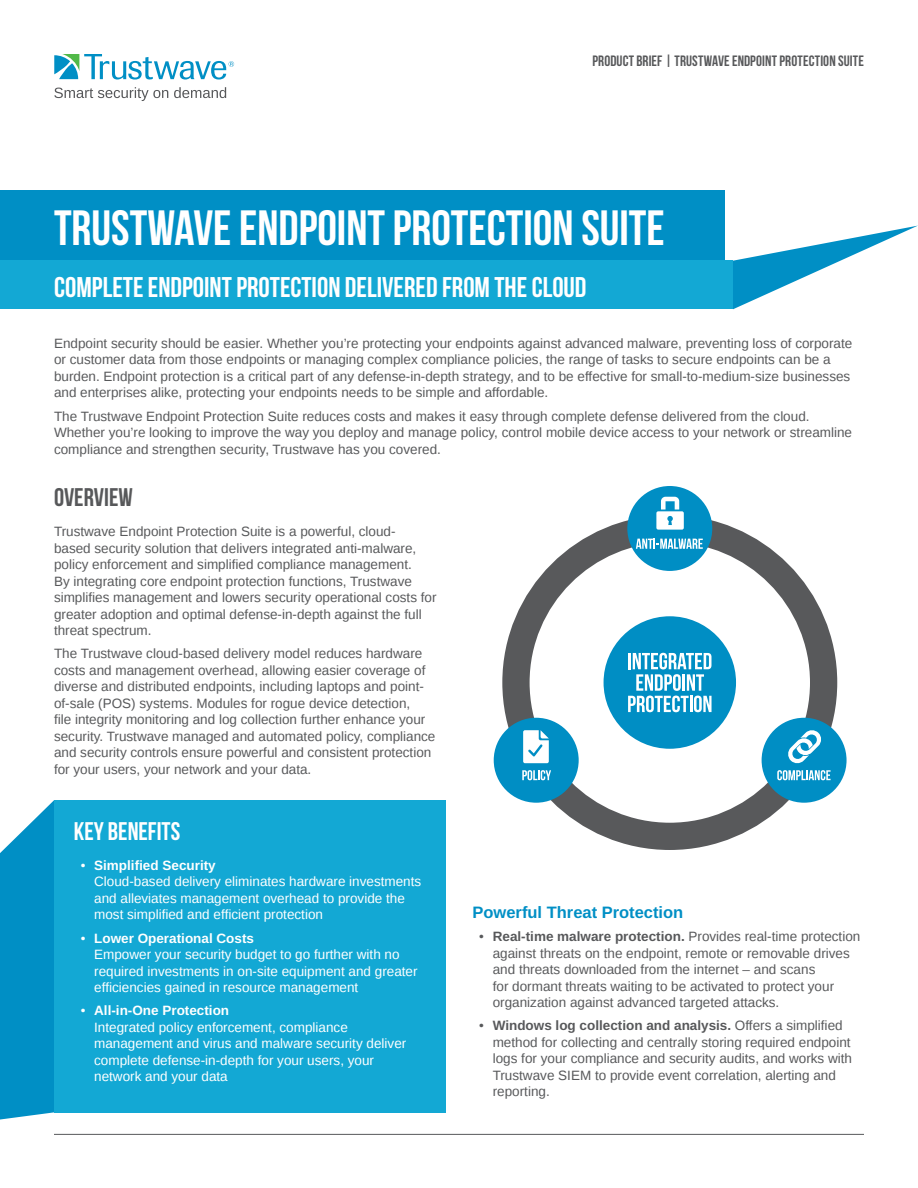
<style>
.page{position:relative;width:918px;height:1188px;background:#fff}
.page>*{position:absolute;margin:0;border:0;box-sizing:border-box;transform-origin:0 0}
.t1{font:49.5px "Bebas Neue";color:#fff}
.TOC_Headline{font:28.5px "Bebas Neue";color:#fff}
.Level_1_Heading{font:25.5px "Bebas Neue";color:#fff}
.Level_1_Heading-2{font:25.5px "Bebas Neue";color:#57585a}
.Level_2_Heading{font:700 16.5px "Liberation Sans";color:#008fc5}
.Eyebrow_Title{font:15px "Bebas Neue";letter-spacing:.005em;color:#57585a}
.Body_copy{font:13.5px/16.5px "Liberation Sans";color:#58595b}
.t2{font:13.5px/16.5px "Liberation Sans";color:#fff}
.s1{font-weight:700}
.s2{font-weight:700;color:#57585a}
</style>
<div class="page">
<hr style="left:54px;top:1134px;width:810px;height:1px;background:#57585a">
<svg style="left:54px;top:54px;width:180px;height:26px"></svg>
<svg style="left:54px;top:87px;width:114px;height:14px"></svg>
<svg style="left:174px;top:87px;width:52px;height:11px"></svg>
<div style="left:0;top:190px;width:724px;height:71px;background:#008fc5"></div>
<svg style="left:733px;top:226px;width:184px;height:83px"></svg>
<div style="left:0;top:261px;width:733px;height:48px;background:#13a8d4"></div>
<div style="left:54px;top:800px;width:391px;height:313px;background:#13a8d4"></div>
<svg style="left:0;top:800px;width:54px;height:320px;background:#1899ca"></svg>
<div style="left:502px;top:515px;width:335px;height:335px;border:27px solid #58595b;border-radius:50%"></div>
<div style="left:627px;top:486px;width:85px;height:85px;background:#008ec4;border-radius:50%"></div>
<div style="left:762px;top:718px;width:85px;height:85px;background:#008ec4;border-radius:50%"></div>
<div style="left:494px;top:718px;width:85px;height:85px;background:#008ec4;border-radius:50%"></div>
<div style="left:604px;top:616px;width:132px;height:133px;background:#008ec4;border-radius:50%"></div>
<svg style="left:522px;top:770px;width:29px;height:10px"></svg>
<svg style="left:628px;top:653px;width:84px;height:59px"></svg>
<svg style="left:777px;top:770px;width:54px;height:10px"></svg>
<svg style="left:656px;top:497px;width:28px;height:33px"></svg>
<svg style="left:523px;top:730px;width:26px;height:33px"></svg>
<svg style="left:788px;top:730px;width:33px;height:34px"></svg>
<svg style="left:636px;top:539px;width:67px;height:10px"></svg>
<p class="Eyebrow_Title" style="left:592px;top:53px;width:273px">PRODUCT BRIEF | TRUSTWAVE ENDPOINT PROTECTION SUITE</p>
<p class="t1" style="left:54px;top:201px;width:612px">TRUSTWAVE ENDPOINT PROTECTION SUITE</p>
<p class="TOC_Headline" style="left:54px;top:271px;width:534px">COMPLETE ENDPOINT PROTECTION DELIVERED FROM THE CLOUD</p>
<p class="Body_copy" style="left:54px;top:336px;width:800px">Endpoint security should be easier. Whether you’re protecting your endpoints against advanced malware, preventing loss of corporate or customer data from those endpoints or managing complex compliance policies, the range of tasks to secure endpoints can be a burden. Endpoint protection is a critical part of any defense-in-depth strategy, and to be effective for small-to-medium-size businesses and enterprises alike, protecting your endpoints needs to be simple and affordable.</p>
<p class="Body_copy" style="left:54px;top:408px;width:800px">The Trustwave Endpoint Protection Suite reduces costs and makes it easy through complete defense delivered from the cloud.<br>Whether you’re looking to improve the way you deploy and manage policy, control mobile device access to your network or streamline compliance and strengthen security, Trustwave has you covered.</p>
<p class="Level_1_Heading-2" style="left:54px;top:483px;width:80px">OVERVIEW</p>
<p class="Body_copy" style="left:54px;top:524px;width:384px">Trustwave Endpoint Protection Suite is a powerful, cloud-<br>based security solution that delivers integrated anti-malware, policy enforcement and simplified compliance management.<br>By integrating core endpoint protection functions, Trustwave simplifies management and lowers security operational costs for greater adoption and optimal defense-in-depth against the full threat spectrum.</p>
<p class="Body_copy" style="left:54px;top:646px;width:383px">The Trustwave cloud-based delivery model reduces hardware costs and management overhead, allowing easier coverage of diverse and distributed endpoints, including laptops and point&shy;of-sale (POS) systems. Modules for rogue device detection,<br>file integrity monitoring and log collection further enhance your security. Trustwave managed and automated policy, compliance and security controls ensure powerful and consistent protection for your users, your network and your data.</p>
<p class="Level_1_Heading" style="left:74px;top:817px;width:108px">KEY BENEFITS</p>
<p class="t2" style="left:94px;top:858px;width:329px;text-indent:-14px">• <span class="s1">Simplified Security<br></span>Cloud-based delivery eliminates hardware investments and alleviates management overhead to provide the most simplified and efficient protection</p>
<p class="t2" style="left:94px;top:930px;width:325px;text-indent:-14px">• <span class="s1">Lower Operational Costs<br></span>Empower your security budget to go further with no required investments in on-site equipment and greater efficiencies gained in resource management</p>
<p class="t2" style="left:94px;top:1003px;width:314px;text-indent:-14px">• <span class="s1">All-in-One Protection<br></span>Integrated policy enforcement, compliance management and virus and malware security deliver complete defense-in-depth for your users, your network and your data</p>
<p class="Level_2_Heading" style="left:472px;top:901px;width:212px">Powerful Threat Protection</p>
<p class="Body_copy" style="left:493px;top:929px;width:369px;text-indent:-14px">• <span class="s2">Real-time malware protection.</span> Provides real-time protection against threats on the endpoint, remote or removable drives and threats downloaded from the internet – and scans<br>for dormant threats waiting to be activated to protect your organization against advanced targeted attacks.</p>
<p class="Body_copy" style="left:493px;top:1018px;width:361px;text-indent:-14px">• <span class="s2">Windows log collection and analysis.</span> Offers a simplified method for collecting and centrally storing required endpoint logs for your compliance and security audits, and works with Trustwave SIEM to provide event correlation, alerting and reporting.</p>
</div>
